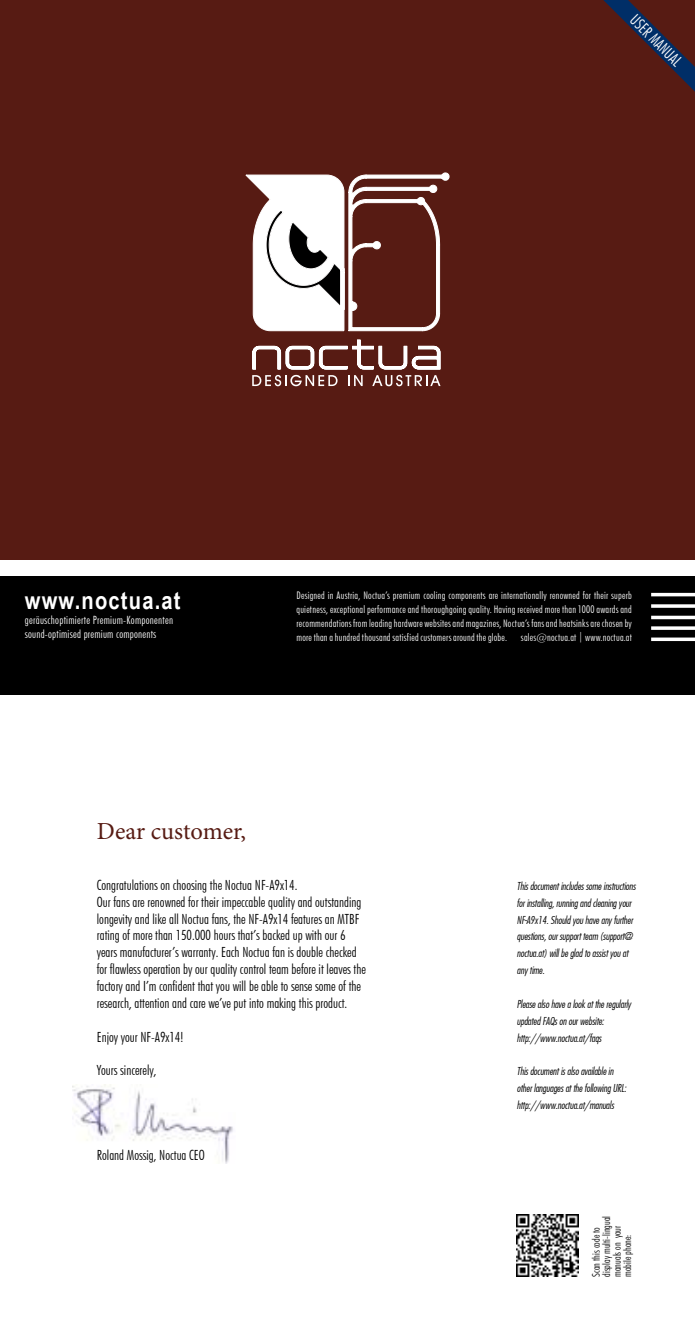
<style>
.page{position:relative;width:695px;height:1340px;background:#fff}
.page>*{position:absolute;margin:0;border:0;box-sizing:border-box;transform-origin:0 0}
.t1{font:700 24.5px "Arial Narrow";letter-spacing:.05em;color:#fff}
.t2{font:24.5px "Minion Pro";letter-spacing:-.005em;color:#571b13}
.t3{font:300 condensed 15.75px "Futura BT";color:#fff}
.t4{font:300 condensed 14px/16.8px "Futura BT";color:#000}
.t5{font:300 condensed 11.38px/14px "Futura BT";letter-spacing:.025em;color:#fff}
.t6{font:300 condensed 10.5px/14px "Futura BT";letter-spacing:.02em;color:#fff;text-align:justify}
.t7{font:10.5px/16.8px "Futura Lt Cn BT Italic";letter-spacing:-.01em;color:#000}
.t8{font:300 condensed 10.5px/10.5px "Futura BT";color:#000}
</style>
<div class="page">
<div style="left:0;top:0;width:694px;height:559px;background:#571b13"></div>
<div style="left:0;top:576px;width:694px;height:118px;background:#000"></div>
<svg style="left:246px;top:173px;width:203px;height:158px"></svg>
<svg style="left:252px;top:339px;width:189px;height:47px"></svg>
<hr style="left:651px;top:593px;width:43px;height:3px;background:#fff">
<svg style="left:651px;top:604px;width:43px;height:4px"></svg>
<svg style="left:651px;top:615px;width:43px;height:4px"></svg>
<svg style="left:651px;top:637px;width:43px;height:4px"></svg>
<svg style="left:651px;top:626px;width:43px;height:4px"></svg>
<svg style="left:603px;top:0;width:91px;height:91px"></svg>
<img style="left:72px;top:1084px;width:161px;height:79px">
<img style="left:517px;top:1214px;width:62px;height:62px">
<p class="t3" style="left:637px;top:13px;width:67px;rotate:45deg">USER MANUAL</p>
<h1 class="t1" style="left:25px;top:585px;width:157px">www.noctua.at</h1>
<p class="t6" style="left:296px;top:589px;width:337px">Designed in Austria, Noctua’s premium cooling components are internationally renowned for their superb quietness, exceptional performance and thoroughgoing quality. Having received more than 1000 awards and recommendations from leading hardware websites and magazines, Noctua’s fans and heatsinks are chosen by more than a hundred thousand satisfied customers around the globe.</p>
<p class="t5" style="left:25px;top:614px;width:150px">geräuschoptimierte Premium-Komponenten sound-optimised premium components</p>
<p class="t6" style="left:521px;top:631px;width:112px">sales@noctua.at | www.noctua.at</p>
<h1 class="t2" style="left:97px;top:821px;width:151px">Dear customer,</h1>
<p class="t4" style="left:97px;top:877px;width:270px">Congratulations on choosing the Noctua NF-A9x14.<br>Our fans are renowned for their impeccable quality and outstanding longevity and like all Noctua fans, the NF-A9x14 features an MTBF rating of more than 150.000 hours that’s backed up with our 6 years manufacturer’s warranty. Each Noctua fan is double checked for flawless operation by our quality control team before it leaves the factory and I’m confident that you will be able to sense some of the research, attention and care we’ve put into making this product.</p>
<p class="t4" style="left:97px;top:1029px;width:88px">Enjoy your NF-A9x14!</p>
<p class="t4" style="left:97px;top:1063px;width:61px">Yours sincerely,</p>
<p class="t4" style="left:97px;top:1147px;width:109px">Roland Mossig, Noctua CEO</p>
<p class="t7" style="left:517px;top:878px;width:120px">This document includes some instructions for installing, running and cleaning your NF-A9x14. Should you have any further questions, our support team (support@ noctua.at) will be glad to assist you at any time.</p>
<p class="t7" style="left:517px;top:996px;width:116px">Please also have a look at the regularly updated FAQs on our website: http://www.noctua.at/faqs</p>
<p class="t7" style="left:517px;top:1063px;width:111px">This document is also available in other languages at the following URL: http://www.noctua.at/manuals</p>
<p class="t8" style="left:591px;top:1276px;width:63px;rotate:-90deg">Scan this code to display multi-lingual manuals on your mobile phone:</p>
</div>
